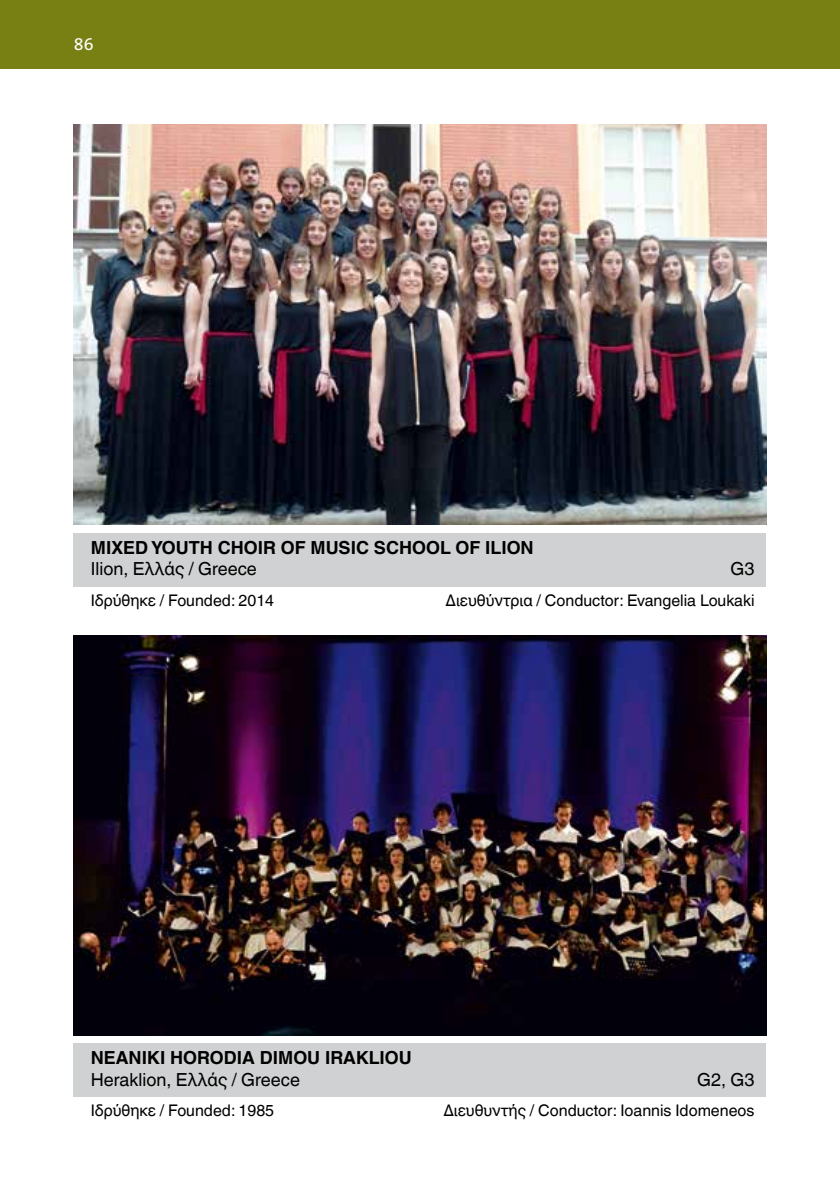
<style>
.page{position:relative;width:840px;height:1191px;background:#fff}
.page>*{position:absolute;margin:0;border:0;box-sizing:border-box;transform-origin:0 0}
.t1{font:700 18px "Helvetica World";color:#000}
.t2{font:18px "Helvetica World";color:#000}
.t3{font:18px "The Sans B5 Plain";color:#fff}
.t4{font:16px "Helvetica World";color:#000}
</style>
<div class="page">
<div style="left:0;top:0;width:839px;height:68px;background:#788013"></div>
<img style="left:74px;top:635px;width:691px;height:400px">
<div style="left:74px;top:1043px;width:691px;height:54px;background:#d0d1d2"></div>
<img style="left:74px;top:125px;width:691px;height:399px">
<div style="left:74px;top:533px;width:691px;height:54px;background:#d0d1d2"></div>
<p class="t3" style="left:74px;top:34px;width:21px">86</p>
<p class="t1" style="left:91px;top:537px;width:444px">MIXED YOUTH CHOIR OF MUSIC SCHOOL OF ILION</p>
<p class="t2" style="left:91px;top:558px;width:167px">Ilion, Ελλάς / Greece</p>
<p class="t2" style="left:730px;top:558px;width:25px">G3</p>
<p class="t4" style="left:91px;top:591px;width:185px">Ιδρύθηκε / Founded: 2014</p>
<p class="t4" style="left:445px;top:591px;width:310px">Διευθύντρια / Conductor: Evangelia Loukaki</p>
<p class="t1" style="left:91px;top:1047px;width:322px">NEANIKI HORODIA DIMOU IRAKLIOU</p>
<p class="t2" style="left:91px;top:1069px;width:211px">Heraklion, Ελλάς / Greece</p>
<p class="t2" style="left:697px;top:1069px;width:59px">G2, G3</p>
<p class="t4" style="left:91px;top:1101px;width:185px">Ιδρύθηκε / Founded: 1985</p>
<p class="t4" style="left:443px;top:1101px;width:312px">Διευθυντής / Conductor: Ioannis Idomeneos</p>
</div>
